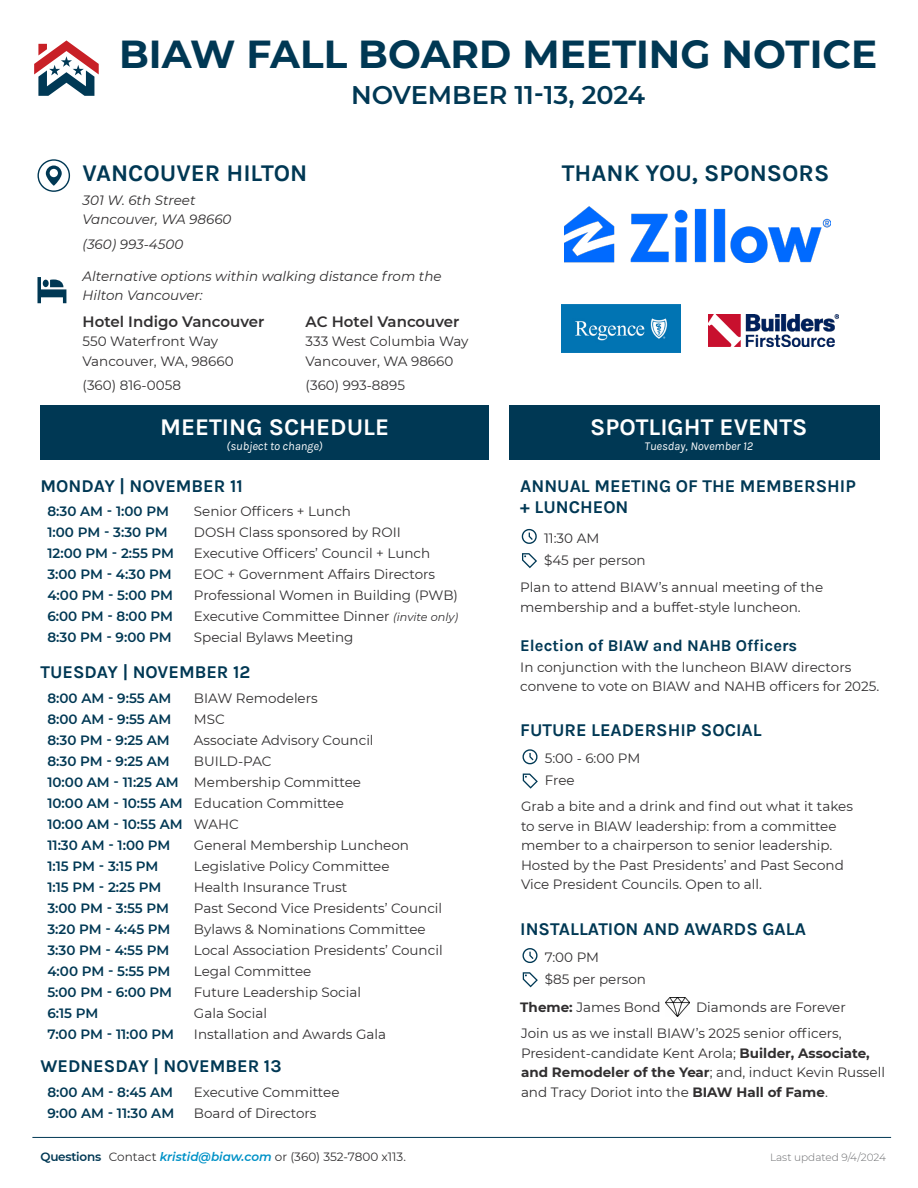
<style>
.page{position:relative;width:918px;height:1188px;background:#fff}
.page>*{position:absolute;margin:0;border:0;box-sizing:border-box;transform-origin:0 0}
.t1{font:700 39px "Montserrat";color:#003854}
.t2{font:600 25.5px "Montserrat";color:#003854}
.t3{font:24px "Karla";color:#003854}
.t4{font:24px "Karla";color:#fff}
.t5{font:18px/21px "Karla";color:#003854}
.t6{font:16.5px "Karla";color:#003854}
.t7{font:600 15px "Montserrat";color:#312f30}
.t8{font:13.5px/19.5px "Montserrat";color:#312f30}
.t9{font:600 13.5px "Montserrat";color:#003854}
.t10{font:italic 13.5px "Montserrat";color:#312f30}
.t11{font:12px "Montserrat";color:#312f30}
.t12{font:italic 12px "Karla";color:#fff}
.t13{font:600 12px "Montserrat";letter-spacing:-.02em;color:#003854}
.t14{font:300 10.5px "Montserrat";color:#6c6d70}
.s1{font-style:italic;font-size:11.25px}
.s2{font-weight:600;font-style:italic;color:#0092c7}
.s3{font-weight:700}
</style>
<div class="page">
<div style="left:40px;top:406px;width:449px;height:54px;background:#003854"></div>
<div style="left:509px;top:406px;width:371px;height:54px;background:#003854"></div>
<svg style="left:38px;top:159px;width:32px;height:33px"></svg>
<svg style="left:37px;top:277px;width:29px;height:26px"></svg>
<div style="left:43px;top:280px;width:6px;height:7px;background:#003854;border-radius:50%"></div>
<svg style="left:34px;top:40px;width:65px;height:56px"></svg>
<hr style="left:32px;top:1137px;width:859px;height:1px;background:#003854">
<img style="left:708px;top:314px;width:130px;height:33px">
<img style="left:562px;top:305px;width:119px;height:48px">
<img style="left:565px;top:206px;width:266px;height:56px">
<svg style="left:523px;top:948px;width:15px;height:15px"></svg>
<svg style="left:523px;top:972px;width:15px;height:15px"></svg>
<svg style="left:522px;top:529px;width:15px;height:15px"></svg>
<svg style="left:522px;top:553px;width:15px;height:15px"></svg>
<svg style="left:523px;top:749px;width:15px;height:15px"></svg>
<svg style="left:523px;top:774px;width:15px;height:15px"></svg>
<img style="left:666px;top:997px;width:24px;height:19px">
<p class="t1" style="left:119px;top:26px;width:760px">BIAW FALL BOARD MEETING NOTICE</p>
<p class="t2" style="left:351px;top:77px;width:296px">NOVEMBER 11-13, 2024</p>
<p class="t3" style="left:83px;top:158px;width:226px">VANCOUVER HILTON</p>
<p class="t10" style="left:83px;top:191px;width:115px">301 W. 6th Street</p>
<p class="t10" style="left:83px;top:210px;width:150px">Vancouver, WA 98660</p>
<p class="t10" style="left:83px;top:235px;width:102px">(360) 993-4500</p>
<p class="t10" style="left:83px;top:267px;width:361px">Alternative options within walking distance from the</p>
<p class="t10" style="left:83px;top:286px;width:122px">Hilton Vancouver:</p>
<p class="t7" style="left:83px;top:311px;width:183px">Hotel Indigo Vancouver</p>
<p class="t8" style="left:83px;top:331px;width:137px">550 Waterfront Way</p>
<p class="t8" style="left:83px;top:351px;width:153px">Vancouver, WA, 98660</p>
<p class="t8" style="left:83px;top:375px;width:100px">(360) 816-0058</p>
<p class="t7" style="left:306px;top:311px;width:155px">AC Hotel Vancouver</p>
<p class="t8" style="left:306px;top:331px;width:164px">333 West Columbia Way<br>Vancouver, WA 98660</p>
<p class="t8" style="left:306px;top:375px;width:101px">(360) 993-8895</p>
<p class="t3" style="left:562px;top:158px;width:269px">THANK YOU, SPONSORS</p>
<p class="t4" style="left:160px;top:411px;width:231px">MEETING SCHEDULE</p>
<p class="t4" style="left:590px;top:411px;width:219px">SPOTLIGHT EVENTS</p>
<p class="t12" style="left:227px;top:439px;width:98px">(subject to change)</p>
<p class="t12" style="left:645px;top:439px;width:110px">Tuesday, November 12</p>
<p class="t5" style="left:40px;top:475px;width:204px">MONDAY | NOVEMBER 11</p>
<p class="t5" style="left:520px;top:475px;width:337px">ANNUAL MEETING OF THE MEMBERSHIP + LUNCHEON</p>
<p class="t8" style="left:194px;top:501px;width:158px">Senior Officers + Lunch</p>
<p class="t8" style="left:194px;top:522px;width:208px">DOSH Class sponsored by ROII</p>
<p class="t8" style="left:194px;top:543px;width:238px">Executive Officers’ Council + Lunch</p>
<p class="t8" style="left:194px;top:564px;width:243px">EOC + Government Affairs Directors</p>
<p class="t8" style="left:194px;top:585px;width:266px">Professional Women in Building (PWB)</p>
<p class="t8" style="left:194px;top:606px;width:266px">Executive Committee Dinner <span class="s1">(invite only)</span></p>
<p class="t8" style="left:194px;top:627px;width:161px">Special Bylaws Meeting</p>
<p class="t9" style="left:47px;top:502px;width:123px">8:30 AM - 1:00 PM</p>
<p class="t9" style="left:47px;top:523px;width:122px">1:00 PM - 3:30 PM</p>
<p class="t9" style="left:47px;top:544px;width:128px">12:00 PM - 2:55 PM</p>
<p class="t9" style="left:47px;top:565px;width:126px">3:00 PM - 4:30 PM</p>
<p class="t9" style="left:47px;top:586px;width:127px">4:00 PM - 5:00 PM</p>
<p class="t9" style="left:47px;top:607px;width:127px">6:00 PM - 8:00 PM</p>
<p class="t9" style="left:47px;top:628px;width:126px">8:30 PM - 9:00 PM</p>
<p class="t8" style="left:544px;top:528px;width:57px">11:30 AM</p>
<p class="t8" style="left:544px;top:550px;width:103px">$45 per person</p>
<p class="t8" style="left:520px;top:577px;width:304px">Plan to attend BIAW’s annual meeting of the membership and a buffet-style luncheon.</p>
<p class="t6" style="left:520px;top:635px;width:279px">Election of BIAW and NAHB Officers</p>
<p class="t5" style="left:40px;top:661px;width:211px">TUESDAY | NOVEMBER 12</p>
<p class="t9" style="left:47px;top:689px;width:126px">8:00 AM - 9:55 AM</p>
<p class="t9" style="left:47px;top:710px;width:126px">8:00 AM - 9:55 AM</p>
<p class="t9" style="left:47px;top:731px;width:124px">8:30 PM - 9:25 AM</p>
<p class="t9" style="left:47px;top:752px;width:124px">8:30 PM - 9:25 AM</p>
<p class="t9" style="left:47px;top:773px;width:133px">10:00 AM - 11:25 AM</p>
<p class="t9" style="left:47px;top:794px;width:137px">10:00 AM - 10:55 AM</p>
<p class="t9" style="left:47px;top:815px;width:137px">10:00 AM - 10:55 AM</p>
<p class="t9" style="left:47px;top:836px;width:125px">11:30 AM - 1:00 PM</p>
<p class="t9" style="left:47px;top:857px;width:113px">1:15 PM - 3:15 PM</p>
<p class="t9" style="left:47px;top:878px;width:115px">1:15 PM - 2:25 PM</p>
<p class="t9" style="left:47px;top:899px;width:123px">3:00 PM - 3:55 PM</p>
<p class="t9" style="left:47px;top:920px;width:125px">3:20 PM - 4:45 PM</p>
<p class="t9" style="left:47px;top:941px;width:123px">3:30 PM - 4:55 PM</p>
<p class="t9" style="left:47px;top:962px;width:125px">4:00 PM - 5:55 PM</p>
<p class="t9" style="left:47px;top:983px;width:126px">5:00 PM - 6:00 PM</p>
<p class="t9" style="left:47px;top:1004px;width:53px">6:15 PM</p>
<p class="t9" style="left:47px;top:1025px;width:128px">7:00 PM - 11:00 PM</p>
<p class="t8" style="left:194px;top:688px;width:125px">BIAW Remodelers</p>
<p class="t8" style="left:194px;top:709px;width:32px">MSC</p>
<p class="t8" style="left:194px;top:730px;width:181px">Associate Advisory Council</p>
<p class="t8" style="left:194px;top:751px;width:79px">BUILD-PAC</p>
<p class="t8" style="left:194px;top:772px;width:169px">Membership Committee</p>
<p class="t8" style="left:194px;top:793px;width:151px">Education Committee</p>
<p class="t8" style="left:194px;top:814px;width:46px">WAHC</p>
<p class="t8" style="left:194px;top:835px;width:216px">General Membership Luncheon</p>
<p class="t8" style="left:194px;top:856px;width:197px">Legislative Policy Committee</p>
<p class="t8" style="left:194px;top:877px;width:155px">Health Insurance Trust</p>
<p class="t8" style="left:194px;top:898px;width:250px">Past Second Vice Presidents’ Council</p>
<p class="t8" style="left:194px;top:919px;width:233px">Bylaws &amp; Nominations Committee</p>
<p class="t8" style="left:194px;top:940px;width:250px">Local Association Presidents’ Council</p>
<p class="t8" style="left:194px;top:961px;width:119px">Legal Committee</p>
<p class="t8" style="left:194px;top:982px;width:168px">Future Leadership Social</p>
<p class="t8" style="left:194px;top:1003px;width:75px">Gala Social</p>
<p class="t8" style="left:194px;top:1024px;width:194px">Installation and Awards Gala</p>
<p class="t5" style="left:40px;top:1055px;width:243px">WEDNESDAY | NOVEMBER 13</p>
<p class="t8" style="left:194px;top:1082px;width:147px">Executive Committee</p>
<p class="t8" style="left:194px;top:1103px;width:124px">Board of Directors</p>
<p class="t11" style="left:109px;top:1149px;width:298px">Contact <span class="s2">kristid@biaw.com</span> or (360) 352-7800 x113.</p>
<p class="t9" style="left:47px;top:1083px;width:127px">8:00 AM - 8:45 AM</p>
<p class="t9" style="left:47px;top:1104px;width:128px">9:00 AM - 11:30 AM</p>
<p class="t13" style="left:40px;top:1149px;width:62px">Questions</p>
<p class="t8" style="left:520px;top:657px;width:361px">In conjunction with the luncheon BIAW directors convene to vote on BIAW and NAHB officers for 2025.</p>
<p class="t5" style="left:520px;top:719px;width:243px">FUTURE LEADERSHIP SOCIAL</p>
<p class="t8" style="left:545px;top:748px;width:97px">5:00 - 6:00 PM</p>
<p class="t8" style="left:545px;top:770px;width:31px">Free</p>
<p class="t8" style="left:521px;top:796px;width:333px">Grab a bite and a drink and find out what it takes to serve in BIAW leadership: from a committee member to a chairperson to senior leadership.<br>Hosted by the Past Presidents’ and Past Second Vice President Councils. Open to all.</p>
<p class="t5" style="left:520px;top:917px;width:287px">INSTALLATION AND AWARDS GALA</p>
<p class="t8" style="left:545px;top:947px;width:56px">7:00 PM</p>
<p class="t8" style="left:545px;top:969px;width:103px">$85 per person</p>
<p class="t8" style="left:520px;top:997px;width:142px"><span class="s3">Theme:</span> James Bond</p>
<p class="t8" style="left:696px;top:997px;width:151px">Diamonds are Forever</p>
<p class="t8" style="left:521px;top:1023px;width:365px">Join us as we install BIAW’s 2025 senior officers, President-candidate Kent Arola; <span class="s3">Builder, Associate, and Remodeler of the Year</span>; and, induct Kevin Russell and Tracy Doriot into the <span class="s3">BIAW Hall of Fame</span>.</p>
<p class="t14" style="left:770px;top:1150px;width:118px">Last updated 9/4/2024</p>
</div>
